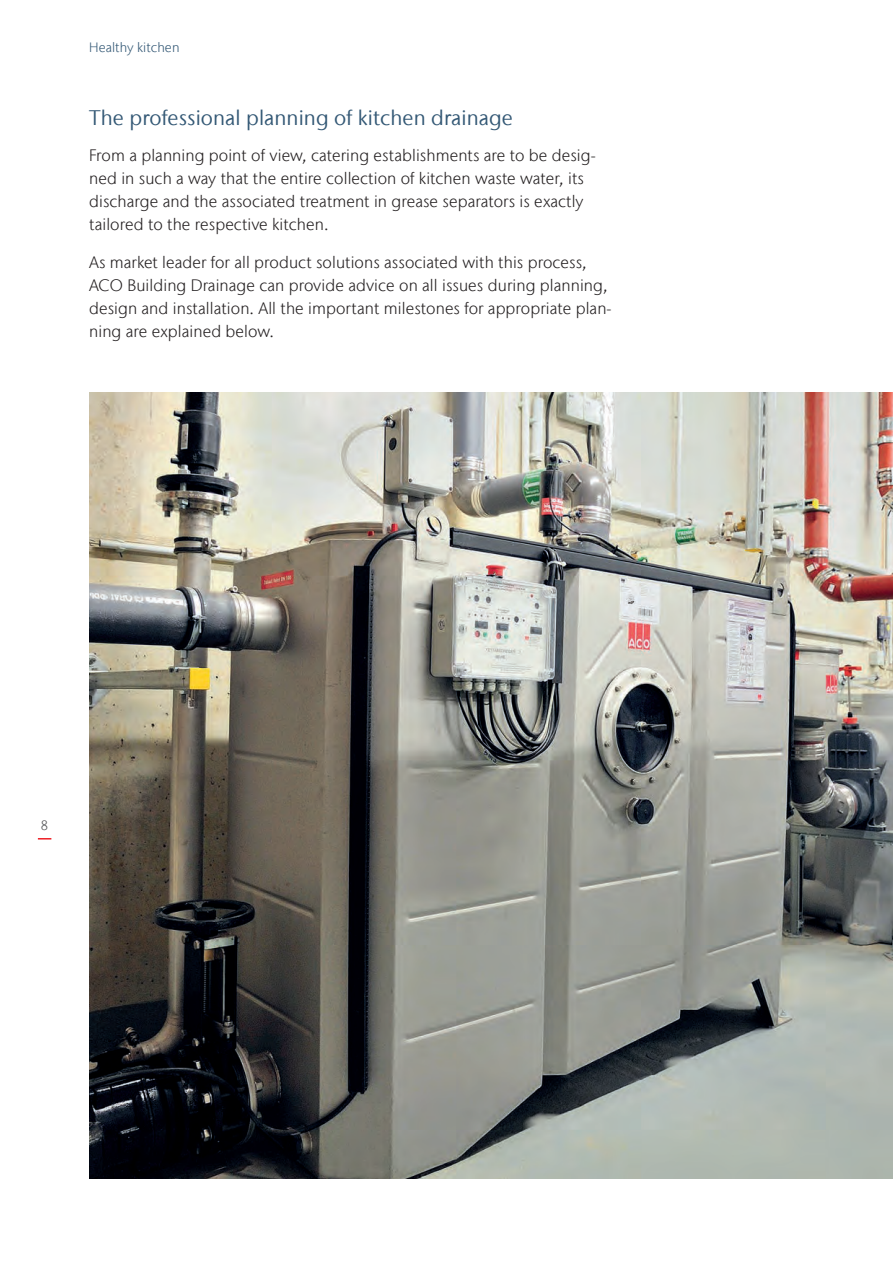
<style>
.page{position:relative;width:893px;height:1263px;background:#fff}
.page>*{position:absolute;margin:0;border:0;box-sizing:border-box;transform-origin:0 0}
.Intermediate_heading{font:21px "Stone Sans IIITC Com";letter-spacing:.005em;color:#335875}
.Introduction_text{font:300 16.5px/23.1px "Stone Sans IIITC Com";letter-spacing:.005em;color:#231f20}
.Rubrication{font:300 13.5px "Stone Sans IIITC Com";letter-spacing:.005em;color:#335875}
.t1{font:300 13.5px "Stone Sans IIITC Com";color:#57585a}
</style>
<div class="page">
<svg style="left:38px;top:838px;width:13px;height:1px"></svg>
<img style="left:89px;top:393px;width:804px;height:786px">
<p class="Rubrication" style="left:89px;top:38px;width:92px">Healthy kitchen</p>
<p class="Intermediate_heading" style="left:89px;top:105px;width:425px">The professional planning of kitchen drainage</p>
<p class="Introduction_text" style="left:89px;top:143px;width:508px">From a planning point of view, catering establishments are to be desig&shy;ned in such a way that the entire collection of kitchen waste water, its discharge and the associated treatment in grease separators is exactly tailored to the respective kitchen.</p>
<p class="Introduction_text" style="left:89px;top:250px;width:524px">As market leader for all product solutions associated with this process, ACO Building Drainage can provide advice on all issues during planning, design and installation. All the important milestones for appropriate plan&shy;ning are explained below.</p>
<p class="t1" style="left:41px;top:816px;width:9px">8</p>
</div>
